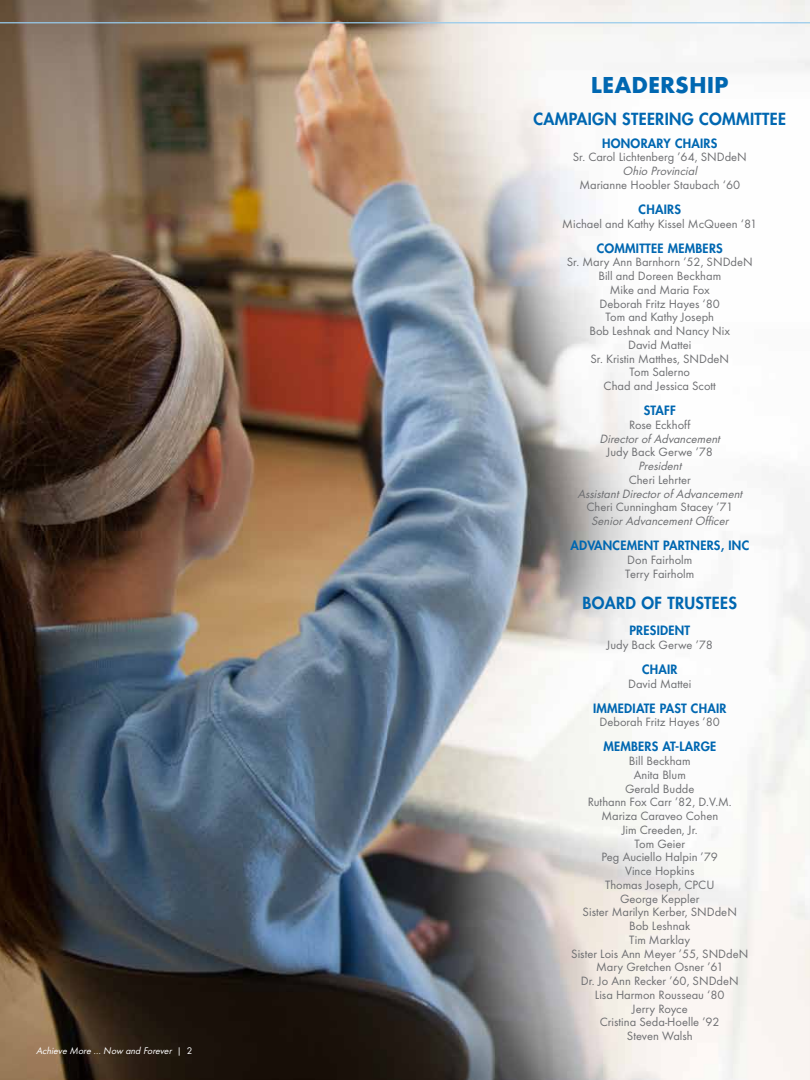
<style>
.page{position:relative;width:810px;height:1080px;background:#fff}
.page>*{position:absolute;margin:0;border:0;box-sizing:border-box;transform-origin:0 0}
.t1{font:700 21.25px "Futura";color:#0067b1}
.t2{font:800 16.25px "Futura";letter-spacing:.02em;color:#0067b1}
.t3{font:12.5px/13.8px "Futura TOT";color:#6d6e71;text-align:center}
.t4{font:800 12.5px "Futura";letter-spacing:.02em;color:#0067b1}
.t5{font:italic 12.5px "Futura TOT";color:#6d6e71}
.t6{font:italic 10px "Futura TOT";color:#fff}
.s1{font-style:normal}
</style>
<div class="page">
<img style="left:0;top:0;width:810px;height:1080px">
<hr style="left:0;top:22px;width:810px;height:1px;background:#97caeb">
<p class="t6" style="left:36px;top:1045px;width:158px">Achieve More … Now and Forever <span class="s1">| 2</span></p>
<h1 class="t1" style="left:591px;top:69px;width:139px">LEADERSHIP</h1>
<h2 class="t2" style="left:534px;top:108px;width:254px">CAMPAIGN STEERING COMMITTEE</h2>
<p class="t4" style="left:602px;top:135px;width:117px">HONORARY CHAIRS</p>
<p class="t3" style="left:573px;top:150px;width:176px">Sr. Carol Lichtenberg ’64, SNDdeN</p>
<p class="t5" style="left:623px;top:164px;width:79px">Ohio Provincial</p>
<p class="t3" style="left:579px;top:178px;width:162px">Marianne Hoobler Staubach ‘60</p>
<p class="t4" style="left:639px;top:201px;width:44px">CHAIRS</p>
<p class="t3" style="left:562px;top:217px;width:197px">Michael and Kathy Kissel McQueen ‘81</p>
<p class="t4" style="left:597px;top:240px;width:128px">COMMITTEE MEMBERS</p>
<p class="t3" style="left:567px;top:255px;width:187px">Sr. Mary Ann Barnhorn ’52, SNDdeN<br>Bill and Doreen Beckham<br>Mike and Maria Fox<br>Deborah Fritz Hayes ‘80<br>Tom and Kathy Joseph<br>Bob Leshnak and Nancy Nix<br>David Mattei<br>Sr. Kristin Matthes, SNDdeN<br>Tom Salerno<br>Chad and Jessica Scott</p>
<p class="t4" style="left:644px;top:402px;width:34px">STAFF</p>
<p class="t3" style="left:629px;top:418px;width:63px">Rose Eckhoff</p>
<p class="t5" style="left:600px;top:431px;width:125px">DirectorofAdvancement</p>
<p class="t3" style="left:607px;top:445px;width:108px">Judy Back Gerwe ’78</p>
<p class="t5" style="left:638px;top:459px;width:48px">President</p>
<p class="t3" style="left:629px;top:473px;width:64px">Cheri Lehrter</p>
<p class="t5" style="left:577px;top:486px;width:169px">AssistantDirectorofAdvancement</p>
<p class="t3" style="left:586px;top:500px;width:148px">Cheri Cunningham Stacey ’71</p>
<p class="t5" style="left:591px;top:514px;width:142px">SeniorAdvancementOfficer</p>
<p class="t4" style="left:570px;top:537px;width:180px">ADVANCEMENT PARTNERS, INC</p>
<p class="t3" style="left:625px;top:553px;width:71px;text-align:left">Don Fairholm<br>Terry Fairholm</p>
<h2 class="t2" style="left:583px;top:592px;width:156px">BOARD OF TRUSTEES</h2>
<p class="t4" style="left:629px;top:622px;width:62px">PRESIDENT</p>
<p class="t3" style="left:607px;top:638px;width:108px">Judy Back Gerwe ’78</p>
<p class="t4" style="left:642px;top:661px;width:37px">CHAIR</p>
<p class="t3" style="left:628px;top:677px;width:65px">David Mattei</p>
<p class="t4" style="left:593px;top:700px;width:135px">IMMEDIATE PAST CHAIR</p>
<p class="t3" style="left:600px;top:715px;width:122px">Deborah Fritz Hayes ’80</p>
<p class="t4" style="left:603px;top:739px;width:114px">MEMBERS AT-LARGE</p>
<p class="t3" style="left:571px;top:754px;width:179px">Bill Beckham<br>Anita Blum<br>Gerald Budde<br>Ruthann Fox Carr ’82, D.V.M.<br>Mariza Caraveo Cohen<br>Jim Creeden, Jr.<br>Tom Geier<br>Peg Auciello Halpin ’79<br>Vince Hopkins<br>Thomas Joseph, CPCU<br>George Keppler<br>Sister Marilyn Kerber, SNDdeN<br>Bob Leshnak<br>Tim Marklay<br>Sister Lois Ann Meyer ’55, SNDdeN<br>Mary Gretchen Osner ’61<br>Dr. Jo Ann Recker ’60, SNDdeN<br>Lisa Harmon Rousseau ‘80<br>Jerry Royce<br>Cristina Seda-Hoelle ’92<br>Steven Walsh</p>
</div>
